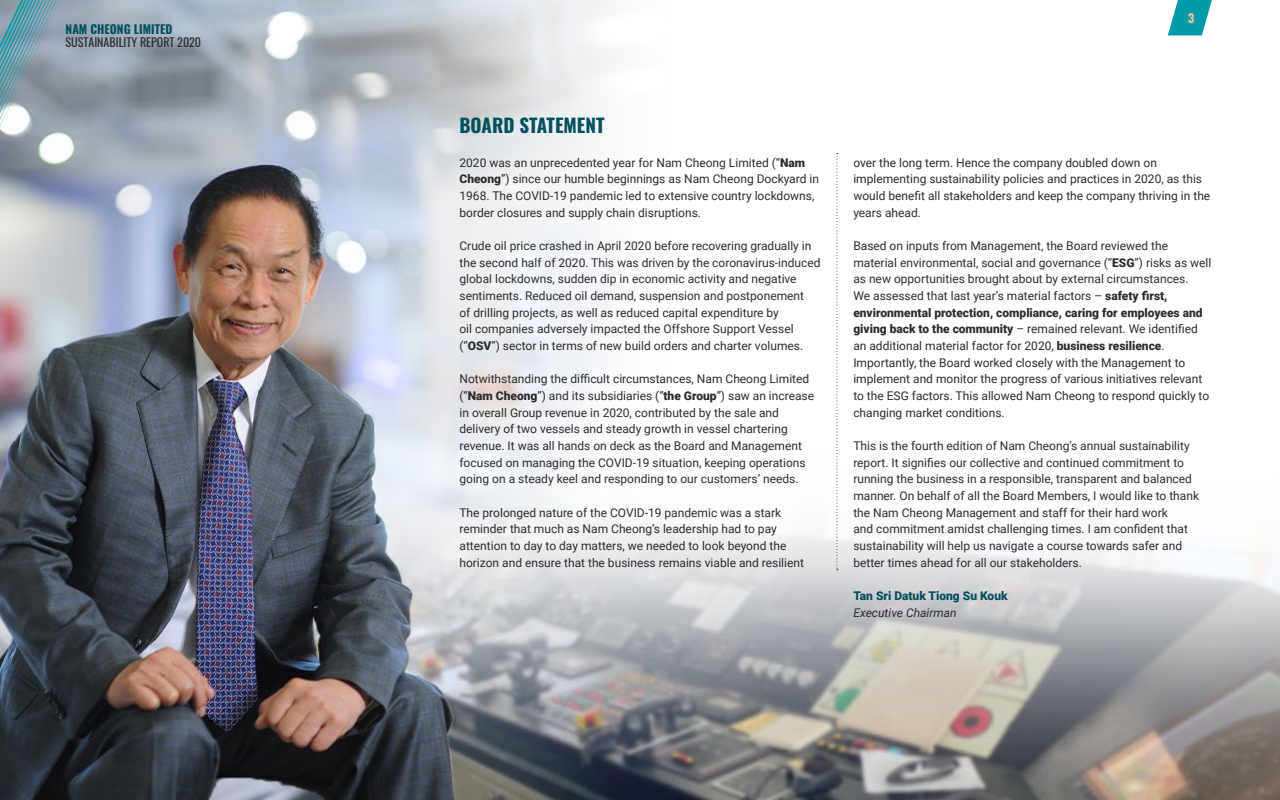
<style>
.page{position:relative;width:1280px;height:800px;background:#fff}
.page>*{position:absolute;margin:0;border:0;box-sizing:border-box;transform-origin:0 0}
.t1{font:700 19px "Oswald";color:#00515c}
.t2{font:12px/16.7px "Roboto";color:#2d2d2d}
.t3{font:12px "Oswald";color:#2d2d2d}
.t4{font:900 12px "Roboto";color:#00515c}
.t5{font:italic 12px "Roboto";color:#2d2d2d}
.t6{font:700 12px "Oswald";color:#00515c}
.t7{font:700 12px "Oswald";color:#ffc69d}
.s1{font-weight:900}
</style>
<div class="page">
<img style="left:0;top:0;width:1280px;height:800px">
<svg style="left:836px;top:153px;width:2px;height:417px"></svg>
<svg style="left:1168px;top:0;width:46px;height:35px"></svg>
<svg style="left:0;top:0;width:95px;height:135px;background:#8fa2ae"></svg>
<p class="t6" style="left:66px;top:23px;width:108px">NAM CHEONG LIMITED</p>
<p class="t3" style="left:66px;top:31px;width:137px">SUSTAINABILITY REPORT 2020</p>
<p class="t7" style="left:1188px;top:11px;width:8px">3</p>
<h1 class="t1" style="left:459px;top:116px;width:147px">BOARD STATEMENT</h1>
<p class="t2" style="left:459px;top:154px;width:361px">2020 was an unprecedented year for Nam Cheong Limited (“<span class="s1">Nam Cheong</span>”) since our humble beginnings as Nam Cheong Dockyard in 1968. The COVID-19 pandemic led to extensive country lockdowns, border closures and supply chain disruptions.</p>
<p class="t2" style="left:459px;top:237px;width:363px">Crude oil price crashed in April 2020 before recovering gradually in the second half of 2020. This was driven by the coronavirus-induced global lockdowns, sudden dip in economic activity and negative sentiments. Reduced oil demand, suspension and postponement<br>of drilling projects, as well as reduced capital expenditure by<br>oil companies adversely impacted the Offshore Support Vessel (“<span class="s1">OSV</span>”) sector in terms of new build orders and charter volumes.</p>
<p class="t2" style="left:459px;top:370px;width:356px">Notwithstanding the difficult circumstances, Nam Cheong Limited (“<span class="s1">Nam Cheong</span>”) and its subsidiaries (“<span class="s1">the Group</span>”) saw an increase in overall Group revenue in 2020, contributed by the sale and delivery of two vessels and steady growth in vessel chartering revenue. It was all hands on deck as the Board and Management focused on managing the COVID-19 situation, keeping operations going on a steady keel and responding to our customers’ needs.</p>
<p class="t2" style="left:459px;top:504px;width:346px">The prolonged nature of the COVID-19 pandemic was a stark reminder that much as Nam Cheong’s leadership had to pay attention to day to day matters, we needed to look beyond the horizon and ensure that the business remains viable and resilient</p>
<p class="t2" style="left:853px;top:154px;width:359px">over the long term. Hence the company doubled down on implementing sustainability policies and practices in 2020, as this would benefit all stakeholders and keep the company thriving in the years ahead.</p>
<p class="t2" style="left:853px;top:237px;width:360px">Based on inputs from Management, the Board reviewed the material environmental, social and governance (“<span class="s1">ESG</span>”) risks as well as new opportunities brought about by external circumstances.<br>We assessed that last year’s material factors – <span class="s1">safety first, environmental protection, compliance, caring for employees and giving back to the community</span> – remained relevant. We identified an additional material factor for 2020, <span class="s1">business resilience</span>.<br>Importantly, the Board worked closely with the Management to implement and monitor the progress of various initiatives relevant to the ESG factors. This allowed Nam Cheong to respond quickly to changing market conditions.</p>
<p class="t2" style="left:853px;top:437px;width:347px">This is the fourth edition of Nam Cheong’s annual sustainability report. It signifies our collective and continued commitment to running the business in a responsible, transparent and balanced manner. On behalf of all the Board Members, I would like to thank the Nam Cheong Management and staff for their hard work<br>and commitment amidst challenging times. I am confident that sustainability will help us navigate a course towards safer and better times ahead for all our stakeholders.</p>
<p class="t4" style="left:853px;top:587px;width:156px">Tan Sri Datuk Tiong Su Kouk</p>
<p class="t5" style="left:853px;top:604px;width:105px">Executive Chairman</p>
</div>
